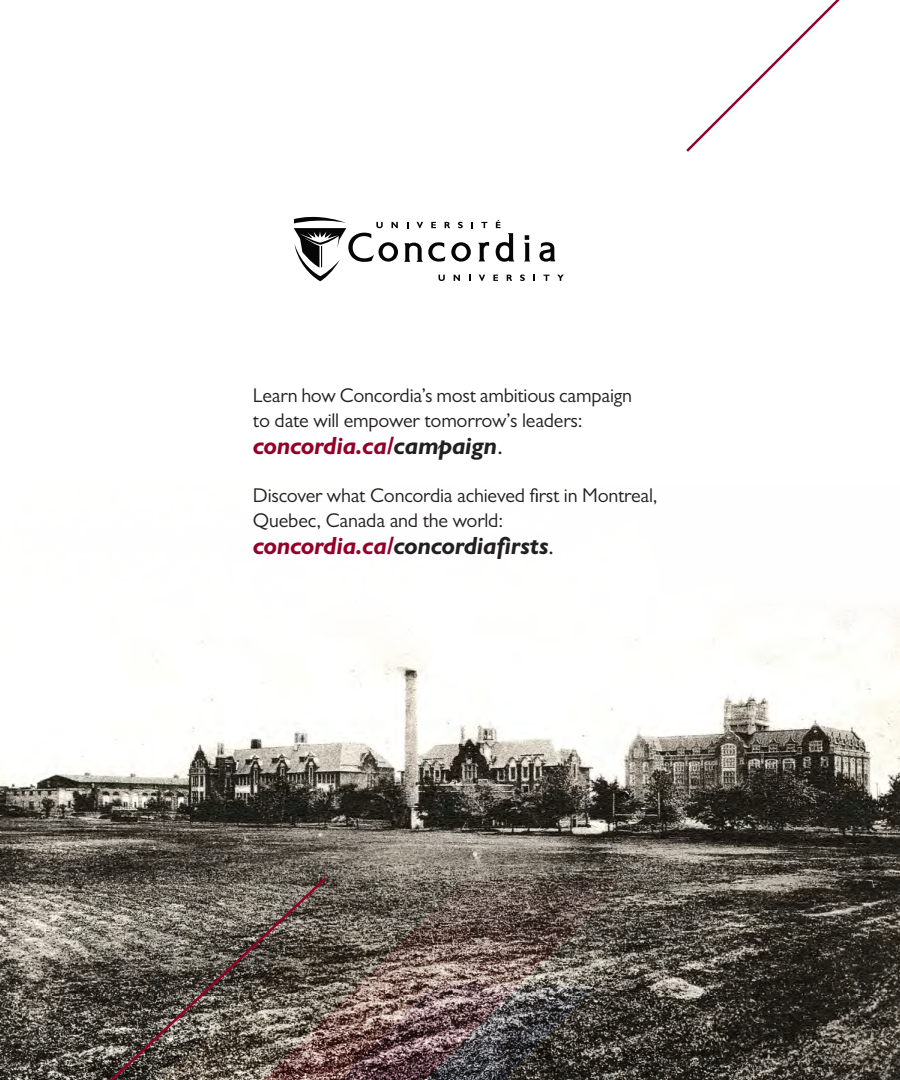
<style>
.page{position:relative;width:900px;height:1080px;background:#fff}
.page>*{position:absolute;margin:0;border:0;box-sizing:border-box;transform-origin:0 0}
.TEXT{font:italic 700 25px "Gill Sans MT Pro";letter-spacing:-.01em;color:#231f20}
.TEXT-2{font:italic 700 25px "Gill Sans MT Pro";letter-spacing:-.01em;color:#93012b}
.TEXT-3{font:20px/25px "Gill Sans MT Pro";letter-spacing:-.01em;color:#231f20}
.s1{color:#231f20}
.s2{font-weight:400;font-style:normal;color:#231f20}
.s3{color:#93012b}
.s4{font-weight:400;font-style:normal}
</style>
<div class="page">
<img style="left:0;top:608px;width:900px;height:472px">
<svg style="left:686px;top:0;width:154px;height:152px"></svg>
<svg style="left:451px;top:242px;width:20px;height:20px"></svg>
<svg style="left:539px;top:242px;width:16px;height:20px"></svg>
<svg style="left:404px;top:242px;width:41px;height:20px"></svg>
<svg style="left:478px;top:242px;width:11px;height:19px"></svg>
<svg style="left:524px;top:235px;width:6px;height:26px"></svg>
<svg style="left:417px;top:222px;width:6px;height:6px"></svg>
<svg style="left:431px;top:222px;width:5px;height:6px"></svg>
<svg style="left:445px;top:222px;width:5px;height:6px"></svg>
<svg style="left:458px;top:222px;width:5px;height:6px"></svg>
<svg style="left:471px;top:222px;width:2px;height:6px"></svg>
<svg style="left:481px;top:222px;width:6px;height:6px"></svg>
<svg style="left:496px;top:220px;width:18px;height:42px"></svg>
<svg style="left:439px;top:275px;width:6px;height:6px"></svg>
<svg style="left:454px;top:275px;width:6px;height:6px"></svg>
<svg style="left:479px;top:275px;width:6px;height:6px"></svg>
<svg style="left:493px;top:275px;width:5px;height:6px"></svg>
<svg style="left:507px;top:275px;width:5px;height:6px"></svg>
<svg style="left:520px;top:275px;width:5px;height:6px"></svg>
<svg style="left:533px;top:275px;width:2px;height:6px"></svg>
<svg style="left:543px;top:275px;width:7px;height:6px"></svg>
<svg style="left:557px;top:275px;width:7px;height:6px"></svg>
<svg style="left:294px;top:217px;width:104px;height:64px"></svg>
<svg style="left:0;top:879px;width:627px;height:201px;background:#6d655d"></svg>
<svg style="left:0;top:928px;width:579px;height:152px;background:#695d57"></svg>
<p class="TEXT-3" style="left:253px;top:383px;width:381px">Learn how Concordia’s most ambitious campaign to date will empower tomorrow’s leaders:</p>
<p class="TEXT-2" style="left:253px;top:430px;width:252px">concordia.ca/<span class="s1">campaign</span><span class="s2">.</span></p>
<p class="TEXT-3" style="left:253px;top:483px;width:406px">Discover what Concordia achieved first in Montreal,<br>Quebec, Canada and the world:</p>
<p class="TEXT" style="left:253px;top:530px;width:303px"><span class="s3">concordia.ca/</span>concordiafirsts<span class="s4">.</span></p>
</div>
